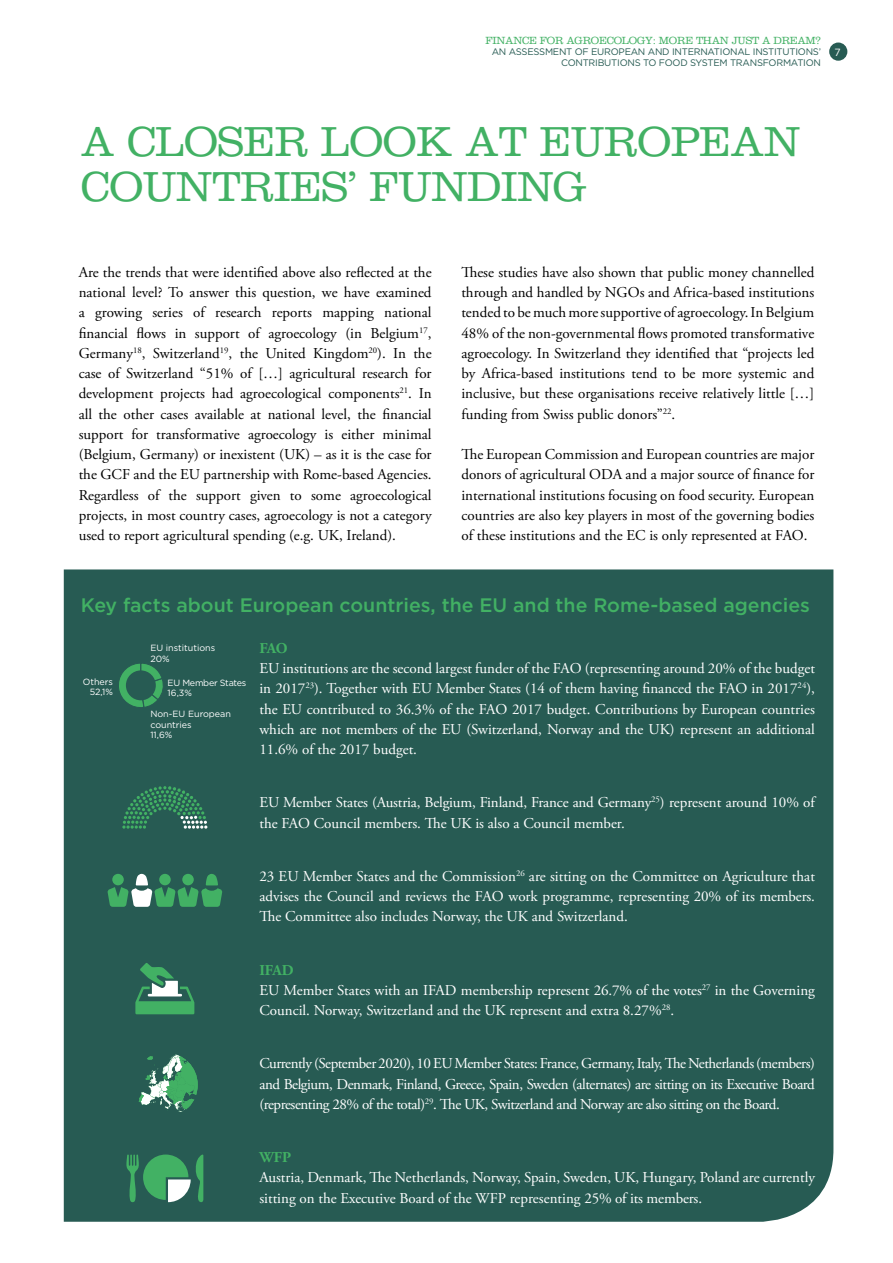
<style>
.page{position:relative;width:893px;height:1263px;background:#fff}
.page>*{position:absolute;margin:0;border:0;box-sizing:border-box;transform-origin:0 0}
.t1{font:300 43.5px/45px "Clarendon LT Std";letter-spacing:-.01em;color:#42b164}
.paragraph{font:500 19.5px "Gotham";color:#42b164}
.t2{font:15px/20.2px "Adobe Garamond Pro";color:#000;text-align:justify}
.List_Paragraph{font:15px/20.2px "Adobe Garamond Pro";color:#fff;text-align:justify}
.t3{font:700 15px "Adobe Garamond Pro";color:#42b164}
.t4{font:300 10.8px "Clarendon LT Std";letter-spacing:-.02em;color:#42b164}
.t5{font:10.5px "Gotham";color:#fff}
.t6{font:9.45px/10.8px "Gotham";letter-spacing:-.025em;color:#275b53;text-align:right}
.t7{font:9px/10.5px "Gotham";color:#fff}
.t8{font:9px "Gotham";letter-spacing:-.03em;color:#fff}
</style>
<div class="page">
<div style="left:829px;top:43px;width:18px;height:18px;background:#275b53;border-radius:50%"></div>
<div style="left:64px;top:569px;width:769px;height:653px;background:#275b53"></div>
<svg style="left:116px;top:662px;width:49px;height:47px;background:#33825a"></svg>
<div style="left:126px;top:670px;width:30px;height:30px;background:#275b53;border-radius:50%"></div>
<svg style="left:122px;top:786px;width:85px;height:43px;background:#34735c"></svg>
<svg style="left:135px;top:963px;width:59px;height:51px;background:#4b906e"></svg>
<svg style="left:107px;top:874px;width:115px;height:33px;background:#4b936e"></svg>
<div style="left:182px;top:874px;width:12px;height:11px;background:#42b164;border-radius:50%"></div>
<svg style="left:126px;top:1154px;width:77px;height:48px;background:#4b956d"></svg>
<svg style="left:139px;top:1053px;width:60px;height:59px;background:#549176"></svg>
<p class="t4" style="left:486px;top:35px;width:337px">FINANCE FOR AGROECOLOGY: MORE THAN JUST A DREAM?</p>
<p class="t6" style="left:492px;top:46px;width:331px">AN ASSESSMENT OF EUROPEAN AND INTERNATIONAL INSTITUTIONS’<br>CONTRIBUTIONS TO FOOD SYSTEM TRANSFORMATION</p>
<p class="t5" style="left:834px;top:45px;width:8px">7</p>
<p class="t1" style="left:81px;top:120px;width:721px">A CLOSER LOOK AT EUROPEAN<br>COUNTRIES’ FUNDING</p>
<p class="t2" style="left:79px;top:262px;width:354px">Are the trends that were identified above also reflected at the national level? To answer this question, we have examined a growing series of research reports mapping national financial flows in support of agroecology (in Belgium<sup>17</sup>, Germany<sup>18</sup>, Switzerland<sup>19</sup>, the United Kingdom<sup>20</sup>). In the case of Switzerland “51% of […] agricultural research for development projects had agroecological components<sup>21</sup>. In all the other cases available at national level, the financial support for transformative agroecology is either minimal (Belgium, Germany) or inexistent (UK) – as it is the case for the GCF and the EU partnership with Rome-based Agencies.<br>Regardless of the support given to some agroecological projects, in most country cases, agroecology is not a category used to report agricultural spending (e.g. UK, Ireland).</p>
<p class="t2" style="left:461px;top:262px;width:354px">These studies have also shown that public money channelled through and handled by NGOs and Africa-based institutions tended to be much more supportive of agroecology. In Belgium 48% of the non-governmental flows promoted transformative agroecology. In Switzerland they identified that “projects led by Africa-based institutions tend to be more systemic and inclusive, but these organisations receive relatively little […] funding from Swiss public donors”<sup>22</sup>.</p>
<p class="t2" style="left:461px;top:445px;width:354px">The European Commission and European countries are major donors of agricultural ODA and a major source of finance for international institutions focusing on food security. European countries are also key players in most of the governing bodies of these institutions and the EC is only represented at FAO.</p>
<p class="paragraph" style="left:81px;top:593px;width:731px">Key facts about European countries, the EU and the Rome-based agencies</p>
<p class="t3" style="left:259px;top:639px;width:30px">FAO</p>
<p class="List_Paragraph" style="left:259px;top:659px;width:557px">EU institutions are the second largest funder of the FAO (representing around 20% of the budget in 2017<sup>23</sup>). Together with EU Member States (14 of them having financed the FAO in 2017<sup>24</sup>), the EU contributed to 36.3% of the FAO 2017 budget. Contributions by European countries which are not members of the EU (Switzerland, Norway and the UK) represent an additional 11.6% of the 2017 budget.</p>
<p class="List_Paragraph" style="left:259px;top:793px;width:557px">EU Member States (Austria, Belgium, Finland, France and Germany<sup>25</sup>) represent around 10% of the FAO Council members. The UK is also a Council member.</p>
<p class="t7" style="left:150px;top:642px;width:66px">EU institutions</p>
<p class="t7" style="left:150px;top:653px;width:21px">20%</p>
<p class="t8" style="left:168px;top:677px;width:80px">EU Member States</p>
<p class="t7" style="left:168px;top:688px;width:26px">16,3%</p>
<p class="t7" style="left:150px;top:709px;width:82px">Non-EU European countries</p>
<p class="t7" style="left:150px;top:730px;width:23px">11,6%</p>
<p class="t7" style="left:83px;top:676px;width:32px">Others</p>
<p class="t7" style="left:90px;top:687px;width:25px">52,1%</p>
<p class="List_Paragraph" style="left:259px;top:866px;width:557px">23 EU Member States and the Commission<sup>26</sup> are sitting on the Committee on Agriculture that advises the Council and reviews the FAO work programme, representing 20% of its members.<br>The Committee also includes Norway, the UK and Switzerland.</p>
<p class="t3" style="left:259px;top:961px;width:36px">IFAD</p>
<p class="List_Paragraph" style="left:259px;top:980px;width:557px">EU Member States with an IFAD membership represent 26.7% of the votes<sup>27</sup> in the Governing<br>Council. Norway, Switzerland and the UK represent and extra 8.27%<sup>28</sup>.</p>
<p class="List_Paragraph" style="left:259px;top:1054px;width:557px">Currently (September 2020), 10 EU Member States: France, Germany, Italy, The Netherlands (members) and Belgium, Denmark, Finland, Greece, Spain, Sweden (alternates) are sitting on its Executive Board (representing 28% of the total)<sup>29</sup>. The UK, Switzerland and Norway are also sitting on the Board.</p>
<p class="t3" style="left:259px;top:1148px;width:33px">WFP</p>
<p class="List_Paragraph" style="left:259px;top:1168px;width:557px">Austria, Denmark, The Netherlands, Norway, Spain, Sweden, UK, Hungary, Poland are currently sitting on the Executive Board of the WFP representing 25% of its members.</p>
</div>
